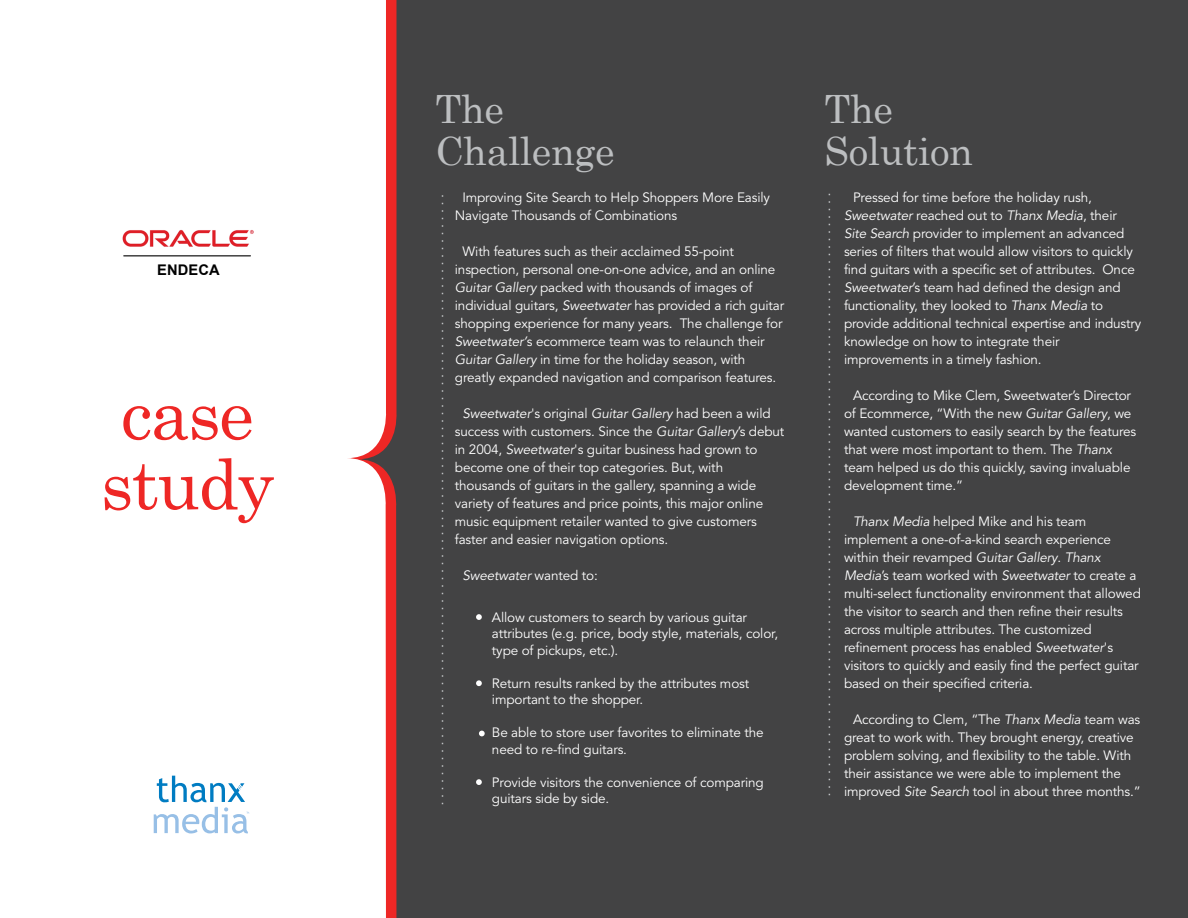
<style>
.page{position:relative;width:1188px;height:918px;background:#fff}
.page>*{position:absolute;margin:0;border:0;box-sizing:border-box;transform-origin:0 0}
.t1{font:70.35px/70.3px "Century Schoolbook";letter-spacing:-.025em;color:#ee2725}
.t2{font:39px/42px "Century Schoolbook";letter-spacing:-.01em;color:#bcbec0}
.t3{font:700 14.7px "Arial";letter-spacing:.01em;color:#010101}
.t4{font:13.5px/18px "Avenir";letter-spacing:-.01em;color:#fff}
.t5{font:italic 13.5px "Avenir";letter-spacing:-.01em;color:#fff}
.s1{font-style:italic}
.s2{font-style:normal}
</style>
<div class="page">
<div style="left:357px;top:0;width:831px;height:918px;background:#434344"></div>
<img style="left:122px;top:230px;width:132px;height:26px">
<hr style="left:124px;top:255px;width:126px;height:1px;background:#010101">
<svg style="left:154px;top:776px;width:95px;height:57px"></svg>
<svg style="left:442px;top:195px;width:1px;height:612px"></svg>
<svg style="left:829px;top:194px;width:1px;height:604px"></svg>
<svg style="left:476px;top:614px;width:6px;height:6px"></svg>
<svg style="left:476px;top:680px;width:6px;height:6px"></svg>
<svg style="left:479px;top:731px;width:6px;height:5px"></svg>
<svg style="left:476px;top:779px;width:6px;height:6px"></svg>
<p class="t3" style="left:157px;top:260px;width:64px">ENDECA</p>
<h1 class="t1" style="left:101px;top:377px;width:175px">case study</h1>
<h2 class="t2" style="left:435px;top:87px;width:181px">The<br>Challenge</h2>
<p class="t4" style="left:455px;top:189px;width:317px;text-indent:8px">Improving Site Search to Help Shoppers More Easily<br>Navigate Thousands of Combinations</p>
<p class="t4" style="left:455px;top:243px;width:331px;text-indent:8px">With features such as their acclaimed 55-point inspection, personal one-on-one advice, and an online <span class="s1">Guitar Gallery</span> packed with thousands of images of individual guitars, <span class="s1">Sweetwater</span> has provided a rich guitar shopping experience for many years. The challenge for <span class="s1">Sweetwater’</span>s ecommerce team was to relaunch their <span class="s1">Guitar Gallery</span> in time for the holiday season, with greatly expanded navigation and comparison features.</p>
<p class="t4" style="left:455px;top:405px;width:331px;text-indent:8px"><span class="s1">Sweetwater</span>'s original <span class="s1">Guitar Gallery</span> had been a wild success with customers. Since the <span class="s1">Guitar Gallery</span>’s debut in 2004, <span class="s1">Sweetwater</span>'s guitar business had grown to become one of their top categories. But, with thousands of guitars in the gallery, spanning a wide variety of features and price points, this major online music equipment retailer wanted to give customers faster and easier navigation options.</p>
<p class="t5" style="left:462px;top:568px;width:137px">Sweetwater <span class="s2">wanted to:</span></p>
<p class="t4" style="left:492px;top:609px;width:288px;line-height:16.5px">Allow customers to search by various guitar attributes (e.g. price, body style, materials, color, type of pickups, etc.).</p>
<p class="t4" style="left:492px;top:675px;width:259px;line-height:16.5px">Return results ranked by the attributes most important to the shopper.</p>
<p class="t4" style="left:492px;top:725px;width:273px;line-height:16.5px">Be able to store user favorites to eliminate the need to re-find guitars.</p>
<p class="t4" style="left:492px;top:774px;width:273px;line-height:16.5px">Provide visitors the convenience of comparing guitars side by side.</p>
<h2 class="t2" style="left:825px;top:87px;width:150px">The<br>Solution</h2>
<p class="t4" style="left:844px;top:189px;width:299px;text-indent:9px">Pressed for time before the holiday rush, <span class="s1">Sweetwater</span> reached out to <span class="s1">Thanx Media</span>, their <span class="s1">Site Search</span> provider to implement an advanced series of filters that would allow visitors to quickly find guitars with a specific set of attributes. Once <span class="s1">Sweetwater</span>’s team had defined the design and functionality, they looked to <span class="s1">Thanx Media</span> to provide additional technical expertise and industry knowledge on how to integrate their improvements in a timely fashion.</p>
<p class="t4" style="left:844px;top:387px;width:294px;text-indent:9px">According to Mike Clem, Sweetwater’s Director of Ecommerce, “With the new <span class="s1">Guitar Gallery</span>, we wanted customers to easily search by the features that were most important to them. The <span class="s1">Thanx </span>team helped us do this quickly, saving invaluable development time.”</p>
<p class="t4" style="left:844px;top:513px;width:298px;text-indent:9px"><span class="s1">Thanx Media</span> helped Mike and his team implement a one-of-a-kind search experience within their revamped <span class="s1">Guitar Gallery</span>. <span class="s1">Thanx Media</span>’s team worked with <span class="s1">Sweetwater</span> to create a multi-select functionality environment that allowed the visitor to search and then refine their results across multiple attributes. The customized refinement process has enabled <span class="s1">Sweetwater</span>'s visitors to quickly and easily find the perfect guitar based on their specified criteria.</p>
<p class="t4" style="left:844px;top:711px;width:298px;text-indent:9px">According to Clem, “The <span class="s1">Thanx Media</span> team was great to work with. They brought energy, creative problem solving, and flexibility to the table. With their assistance we were able to implement the improved <span class="s1">Site Search</span> tool in about three months.”</p>
</div>
